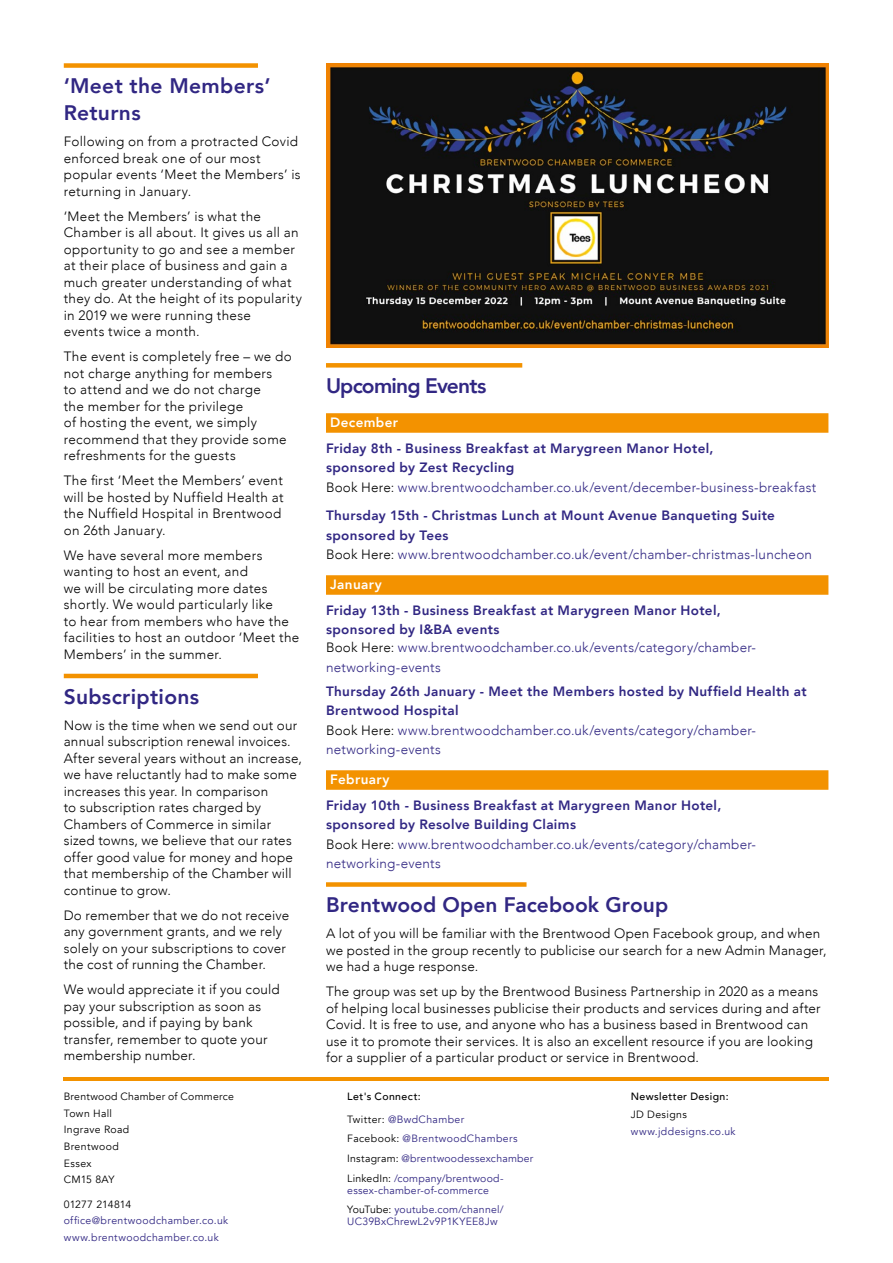
<style>
.page{position:relative;width:893px;height:1263px;background:#fff}
.page>*{position:absolute;margin:0;border:0;box-sizing:border-box;transform-origin:0 0}
.t1{font:800 21px/27px "Avenir";letter-spacing:.005em;color:#312783}
.t2{font:800 21px "Avenir";letter-spacing:-.04em;color:#312783}
.t3{font:300 13.5px/16.5px "Avenir";letter-spacing:.015em;color:#000}
.t4{font:800 13.5px/19.5px "Avenir";letter-spacing:.025em;color:#312783}
.t5{font:300 13.5px/19.5px "Avenir";letter-spacing:.015em;color:#312783}
.t6{font:800 13.5px "Avenir";letter-spacing:.025em;color:#fff}
.t7{font:10.5px/19.6px "Avenir";letter-spacing:.025em;color:#312783}
.t8{font:10.5px/16.6px "Avenir";letter-spacing:.025em;color:#000}
.t9{font:500 10.5px/22.6px "Avenir";letter-spacing:.04em;color:#000}
.t10{font:10.5px "Avenir";letter-spacing:.005em;color:#000}
.s1{font-weight:300;color:#000}
.s2{font-weight:300}
.s3{color:#000}
.s4{font-weight:400}
.s5{font-weight:400;color:#312783}
</style>
<div class="page">
<hr style="left:64px;top:1077px;width:765px;height:3px;background:#f39200">
<div style="left:326px;top:363px;width:196px;height:5px;background:#f39200"></div>
<div style="left:326px;top:413px;width:502px;height:20px;background:#f39200"></div>
<div style="left:326px;top:575px;width:502px;height:20px;background:#f39200"></div>
<div style="left:326px;top:770px;width:502px;height:20px;background:#f39200"></div>
<div style="left:326px;top:882px;width:200px;height:5px;background:#f39200"></div>
<img style="left:326px;top:64px;width:503px;height:284px">
<div style="left:64px;top:63px;width:194px;height:5px;background:#f39200"></div>
<hr style="left:64px;top:674px;width:194px;height:4px;background:#f39200">
<h1 class="t1" style="left:64px;top:73px;width:208px">‘Meet the Members’<br>Returns</h1>
<p class="t3" style="left:64px;top:133px;width:238px">Following on from a protracted Covid enforced break one of our most popular events ‘Meet the Members’ is returning in January.</p>
<p class="t3" style="left:64px;top:208px;width:240px">‘Meet the Members’ is what the<br>Chamber is all about. It gives us all an opportunity to go and see a member at their place of business and gain a much greater understanding of what they do. At the height of its popularity in 2019 we were running these<br>events twice a month.</p>
<p class="t3" style="left:64px;top:348px;width:230px">The event is completely free – we do not charge anything for members<br>to attend and we do not charge<br>the member for the privilege<br>of hosting the event, we simply recommend that they provide some refreshments for the guests</p>
<p class="t3" style="left:64px;top:472px;width:221px">The first ‘Meet the Members’ event will be hosted by Nuffield Health at the Nuffield Hospital in Brentwood on 26th January.</p>
<p class="t3" style="left:64px;top:547px;width:237px">We have several more members wanting to host an event, and<br>we will be circulating more dates shortly. We would particularly like<br>to hear from members who have the facilities to host an outdoor ‘Meet the<br>Members’ in the summer.</p>
<h1 class="t1" style="left:64px;top:683px;width:137px">Subscriptions</h1>
<p class="t3" style="left:64px;top:717px;width:240px">Now is the time when we send out our annual subscription renewal invoices.<br>After several years without an increase, we have reluctantly had to make some increases this year. In comparison<br>to subscription rates charged by Chambers of Commerce in similar sized towns, we believe that our rates offer good value for money and hope that membership of the Chamber will continue to grow.</p>
<p class="t3" style="left:64px;top:907px;width:227px">Do remember that we do not receive any government grants, and we rely solely on your subscriptions to cover the cost of running the Chamber.</p>
<p class="t3" style="left:64px;top:981px;width:218px">We would appreciate it if you could pay your subscription as soon as possible, and if paying by bank transfer, remember to quote your membership number.</p>
<p class="t8" style="left:64px;top:1088px;width:172px">Brentwood Chamber of Commerce<br>Town Hall<br>Ingrave Road<br>Brentwood<br>Essex<br>CM15 8AY</p>
<p class="t10" style="left:64px;top:1197px;width:69px">01277 214814</p>
<p class="t7" style="left:64px;top:1212px;width:166px;line-height:16.6px">office@brentwoodchamber.co.uk www.brentwoodchamber.co.uk</p>
<h1 class="t2" style="left:326px;top:369px;width:162px">Upcoming Events</h1>
<p class="t6" style="left:330px;top:412px;width:69px">December</p>
<p class="t4" style="left:326px;top:438px;width:492px">Friday 8th - Business Breakfast at Marygreen Manor Hotel,<br>sponsored by Zest Recycling<br><span class="s1">Book Here:</span> <span class="s2">www.brentwoodchamber.co.uk/event/december-business-breakfast</span></p>
<p class="t4" style="left:326px;top:506px;width:488px">Thursday 15th - Christmas Lunch at Mount Avenue Banqueting Suite sponsored by Tees<br><span class="s1">Book Here:</span> <span class="s2">www.brentwoodchamber.co.uk/event/chamber-christmas-luncheon</span></p>
<p class="t6" style="left:330px;top:574px;width:53px">January</p>
<p class="t4" style="left:326px;top:600px;width:396px">Friday 13th - Business Breakfast at Marygreen Manor Hotel, sponsored by I&amp;BA events</p>
<p class="t5" style="left:326px;top:638px;width:432px"><span class="s3">Book Here:</span> www.brentwoodchamber.co.uk/events/category/chamber&shy;networking-events</p>
<p class="t4" style="left:326px;top:681px;width:482px">Thursday 26th January - Meet the Members hosted by Nuffield Health at Brentwood Hospital<br><span class="s1">Book Here:</span> <span class="s2">www.brentwoodchamber.co.uk/events/category/chamber&shy;networking-events</span></p>
<p class="t6" style="left:330px;top:769px;width:61px">February</p>
<p class="t4" style="left:326px;top:795px;width:432px">Friday 10th - Business Breakfast at Marygreen Manor Hotel, sponsored by Resolve Building Claims<br><span class="s1">Book Here:</span> <span class="s2">www.brentwoodchamber.co.uk/events/category/chamber&shy;networking-events</span></p>
<h1 class="t1" style="left:326px;top:891px;width:344px">Brentwood Open Facebook Group</h1>
<p class="t3" style="left:326px;top:925px;width:502px">A lot of you will be familiar with the Brentwood Open Facebook group, and when we posted in the group recently to publicise our search for a new Admin Manager, we had a huge response.</p>
<p class="t3" style="left:326px;top:983px;width:496px">The group was set up by the Brentwood Business Partnership in 2020 as a means of helping local businesses publicise their products and services during and after Covid. It is free to use, and anyone who has a business based in Brentwood can use it to promote their services. It is also an excellent resource if you are looking for a supplier of a particular product or service in Brentwood.</p>
<p class="t9" style="left:347px;top:1085px;width:119px">Let's Connect:<br><span class="s4">Twitter:</span> <span class="s5">@BwdChamber</span></p>
<p class="t7" style="left:347px;top:1129px;width:188px"><span class="s3">Facebook:</span> @BrentwoodChambers<br><span class="s3">Instagram:</span> @brentwoodessexchamber<br><span class="s3">LinkedIn:</span> /company/brentwood-</p>
<p class="t7" style="left:347px;top:1180px;width:158px">essex-chamber-of-commerce<br><span class="s3">YouTube:</span> youtube.com/channel/</p>
<p class="t7" style="left:347px;top:1212px;width:152px">UC39BxChrewL2v9P1KYEE8Jw</p>
<p class="t9" style="left:631px;top:1085px;width:99px">Newsletter Design:</p>
<p class="t8" style="left:631px;top:1106px;width:58px">JD Designs</p>
<p class="t7" style="left:631px;top:1122px;width:106px">www.jddesigns.co.uk</p>
</div>
